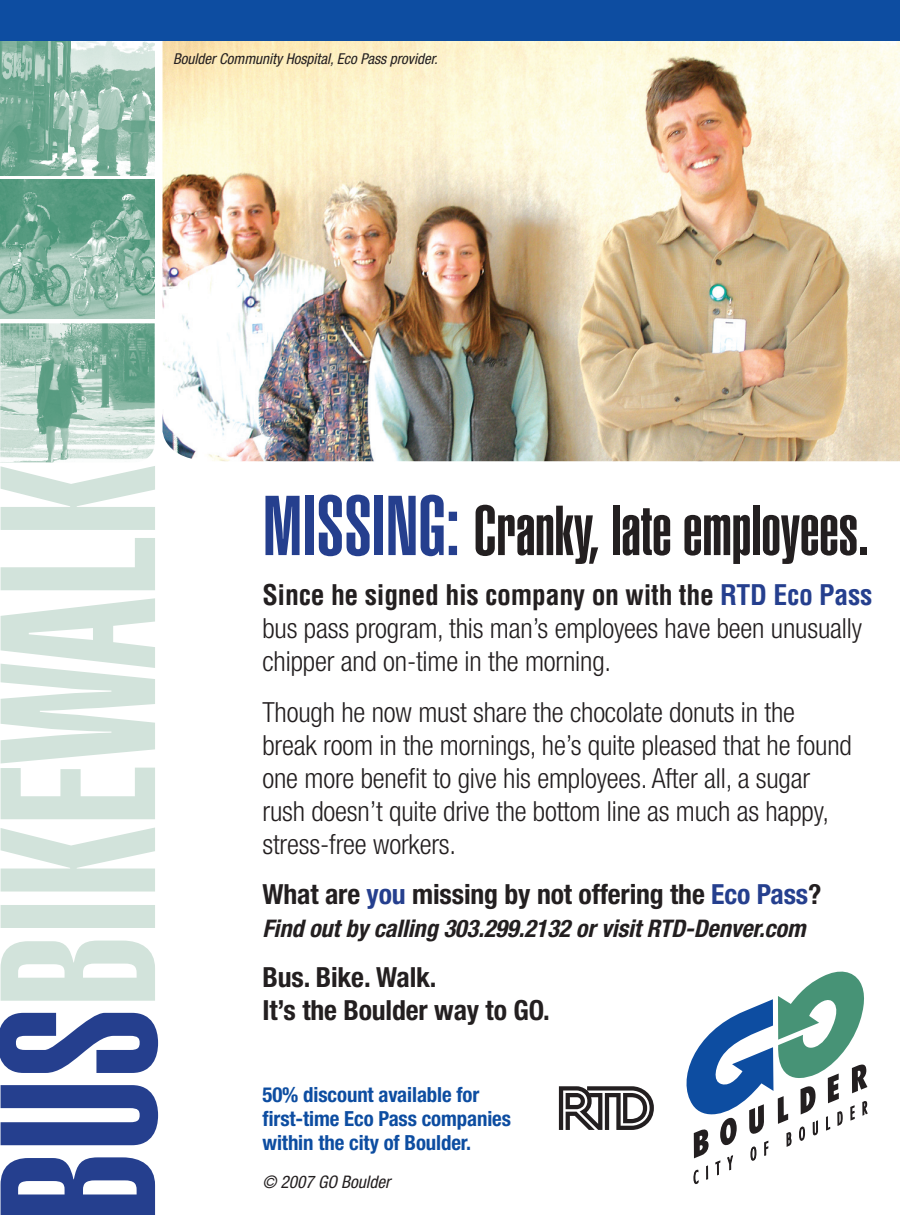
<style>
.page{position:relative;width:900px;height:1215px;background:#fff}
.page>*{position:absolute;margin:0;border:0;box-sizing:border-box;transform-origin:0 0}
.t1{font:900 extra-condensed 69.5px "Helvetica";color:#231f20}
.t2{font:300 condensed 27.75px/33px "Helvetica Neue";letter-spacing:-.005em;color:#231f20}
.t3{font:700 condensed 27.75px/33px "Helvetica Neue";letter-spacing:-.005em;color:#231f20}
.t4{font:700 condensed 27.75px "Helvetica";letter-spacing:-.01em;color:#231f20}
.t5{font:italic 700 condensed 24.25px "Helvetica Neue";letter-spacing:-.005em;color:#231f20}
.t6{font:700 condensed 20.75px/24.2px "Helvetica Neue";letter-spacing:-.005em;color:#0d4da1}
.t7{font:italic condensed 17.25px "Helvetica Neue";color:#231f20}
.t8{font:italic condensed 15px "Helvetica Neue";color:#231f20}
.s1{font-size:83.25px;color:#253f8e}
.s2{color:#253f8e}
</style>
<div class="page">
<img style="left:162px;top:40px;width:738px;height:421px">
<svg style="left:559px;top:1086px;width:95px;height:44px"></svg>
<svg style="left:0;top:1013px;width:158px;height:202px"></svg>
<svg style="left:1px;top:466px;width:154px;height:535px;fill:#d2e3db"></svg>
<svg style="left:686px;top:972px;width:181px;height:212px"></svg>
<svg style="left:0;top:175px;width:153px;height:144px"></svg>
<img style="left:0;top:179px;width:154px;height:139px">
<img style="left:0;top:40px;width:154px;height:135px">
<img style="left:0;top:323px;width:155px;height:139px">
<div style="left:0;top:0;width:900px;height:40px;background:#0d4da1"></div>
<p class="t8" style="left:173px;top:50px;width:266px">Boulder Community Hospital, Eco Pass provider.</p>
<h1 class="t1" style="left:262px;top:491px;width:609px"><span class="s1">MISSING:</span> Cranky, late employees.</h1>
<p class="t4" style="left:262px;top:578px;width:611px">Since he signed his company on with the <span class="s2">RTD Eco Pass</span></p>
<p class="t2" style="left:262px;top:612px;width:601px">bus pass program, this man’s employees have been unusually chipper and on-time in the morning.</p>
<p class="t2" style="left:262px;top:695px;width:591px">Though he now must share the chocolate donuts in the break room in the mornings, he’s quite pleased that he found one more benefit to give his employees. After all, a sugar rush doesn’t quite drive the bottom line as much as happy, stress-free workers.</p>
<p class="t3" style="left:262px;top:877px;width:560px">What are <span class="s2">you</span> missing by not offering the <span class="s2">Eco Pass</span>?</p>
<p class="t5" style="left:262px;top:914px;width:545px">Find out by calling 303.299.2132 or visit RTD-Denver.com</p>
<p class="t3" style="left:262px;top:960px;width:289px">Bus. Bike. Walk.<br>It’s the Boulder way to GO.</p>
<p class="t6" style="left:262px;top:1082px;width:250px">50% discount available for first-time Eco Pass companies within the city of Boulder.</p>
<p class="t7" style="left:262px;top:1172px;width:129px">© 2007 GO Boulder</p>
</div>
